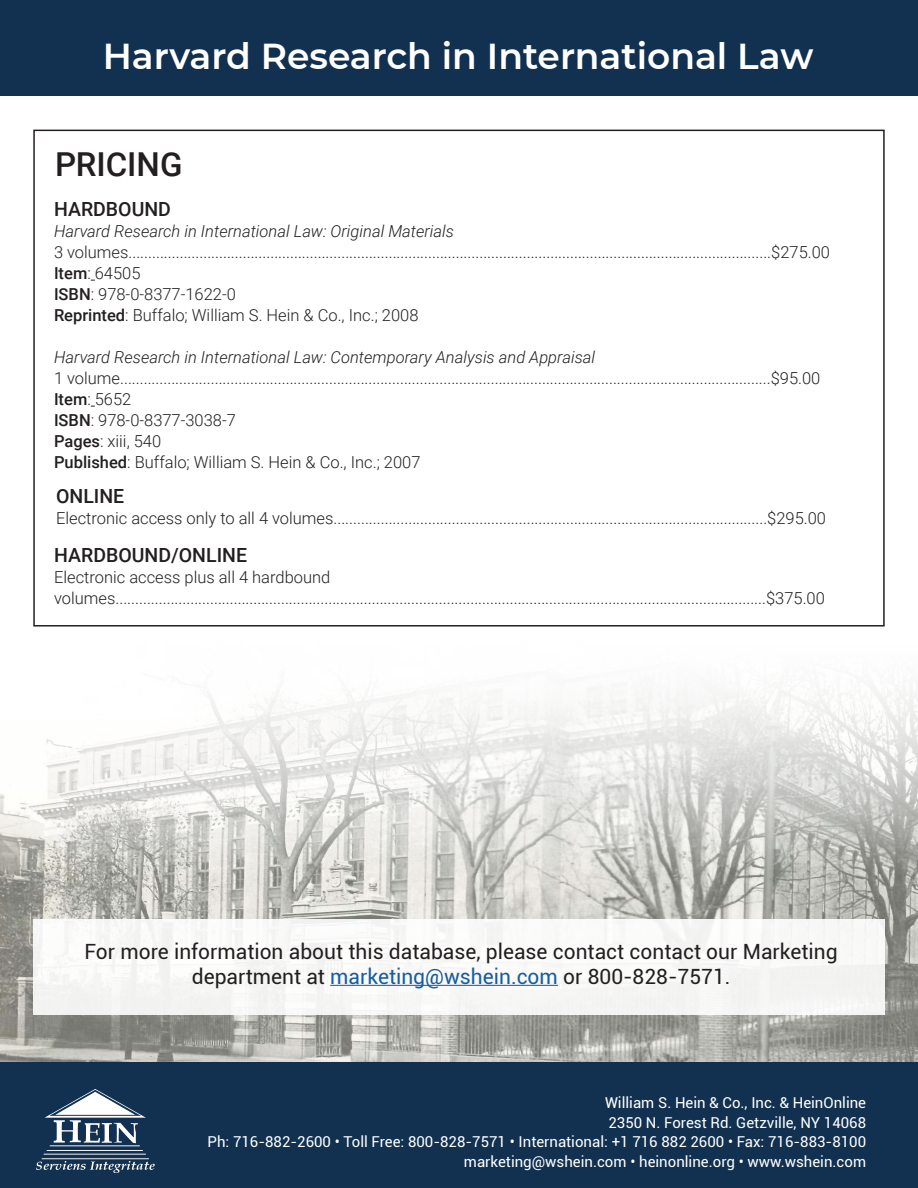
<style>
.page{position:relative;width:918px;height:1188px;background:#fff}
.page>*{position:absolute;margin:0;border:0;box-sizing:border-box;transform-origin:0 0}
.t1{font:600 36px "Montserrat";color:#fff}
.t2{font:500 33px "Roboto";color:#231f20}
.t3{font:21px/25.2px "Roboto";color:#231f20;text-align:center}
.t4{font:500 19.5px "Roboto";color:#231f20}
.t5{font:300 16.5px/21px "Roboto";color:#231f20}
.t6{font:italic 300 16.5px "Roboto";color:#231f20}
.t7{font:15px "Roboto";color:#fff}
.s1{font-weight:500}
.s2{color:#175d9e}
</style>
<div class="page">
<img style="left:0;top:689px;width:918px;height:373px">
<div style="left:0;top:1px;width:918px;height:95px;background:#123150"></div>
<div style="left:0;top:1062px;width:918px;height:126px;background:#123150"></div>
<svg style="left:36px;top:1089px;width:119px;height:84px;background:#4e657c"></svg>
<div style="left:33px;top:920px;width:852px;height:95px;background:#f7f7f7"></div>
<hr style="left:330px;top:985px;width:228px;height:1px;background:#175d9e">
<p class="t1" style="left:103px;top:31px;width:712px">Harvard Research in International Law</p>
<p class="t2" style="left:55px;top:141px;width:129px">PRICING</p>
<p class="t4" style="left:54px;top:195px;width:118px">HARDBOUND</p>
<p class="t6" style="left:54px;top:219px;width:402px">Harvard Research in International Law: Original Materials</p>
<p class="t5" style="left:54px;top:241px;width:778px">3 volumes...................................................................................................................................................................$275.00</p>
<p class="t5" style="left:54px;top:262px;width:88px"><span class="s1">Item</span>: 64505</p>
<p class="t5" style="left:54px;top:283px;width:183px"><span class="s1">ISBN</span>: 978-0-8377-1622-0</p>
<p class="t5" style="left:54px;top:304px;width:366px"><span class="s1">Reprinted</span>: Buffalo; William S. Hein &amp; Co., Inc.; 2008</p>
<p class="t6" style="left:54px;top:345px;width:543px">Harvard Research in International Law: Contemporary Analysis and Appraisal</p>
<p class="t5" style="left:54px;top:367px;width:768px">1 volume.....................................................................................................................................................................$95.00</p>
<p class="t5" style="left:54px;top:388px;width:79px"><span class="s1">Item</span>: 5652</p>
<p class="t5" style="left:54px;top:409px;width:183px"><span class="s1">ISBN</span>: 978-0-8377-3038-7</p>
<p class="t5" style="left:54px;top:430px;width:109px"><span class="s1">Pages</span>: xiii, 540</p>
<p class="t5" style="left:54px;top:451px;width:368px"><span class="s1">Published</span>: Buffalo; William S. Hein &amp; Co., Inc.; 2007</p>
<p class="t4" style="left:56px;top:483px;width:70px">ONLINE</p>
<p class="t5" style="left:56px;top:507px;width:771px">Electronic access only to all 4 volumes..............................................................................................................$295.00</p>
<p class="t4" style="left:54px;top:542px;width:194px">HARDBOUND/ONLINE</p>
<p class="t5" style="left:54px;top:566px;width:772px">Electronic access plus all 4 hardbound volumes.....................................................................................................................................................................$375.00</p>
<p class="t3" style="left:85px;top:938px;width:755px">For more information about this database, please contact contact our Marketing department at <span class="s2">marketing@wshein.com</span> or 800-828-7571.</p>
<p class="t7" style="left:605px;top:1093px;width:263px">William S. Hein &amp; Co., Inc. &amp; HeinOnline</p>
<p class="t7" style="left:608px;top:1112px;width:259px">2350 N. Forest Rd. Getzville, NY 14068</p>
<p class="t7" style="left:207px;top:1132px;width:660px">Ph: 716-882-2600 • Toll Free: 800-828-7571 • International: +1 716 882 2600 • Fax: 716-883-8100</p>
<p class="t7" style="left:464px;top:1151px;width:404px">marketing@wshein.com • heinonline.org • www.wshein.com</p>
</div>
